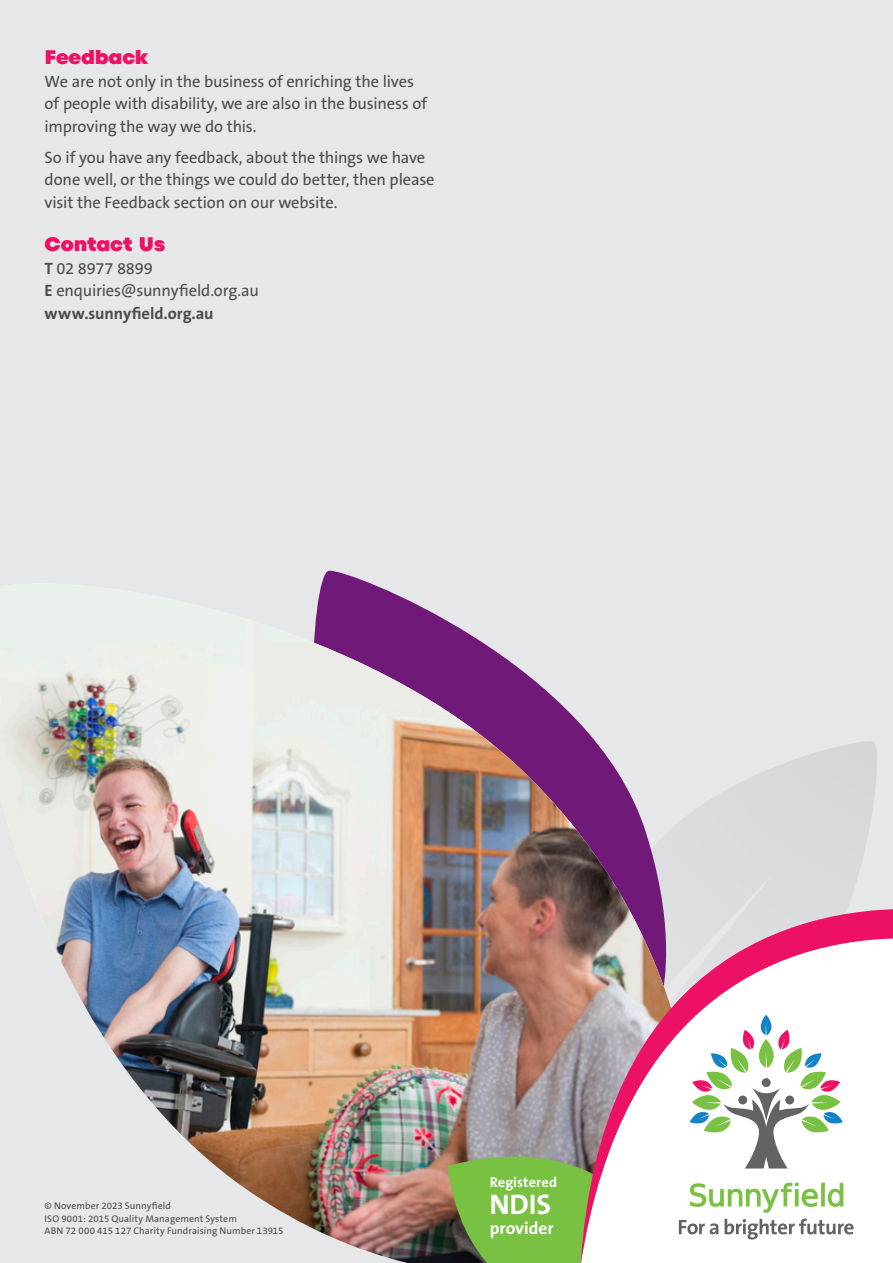
<style>
.page{position:relative;width:893px;height:1263px;background:#e6e7e9}
.page>*{position:absolute;margin:0;border:0;box-sizing:border-box;transform-origin:0 0}
.Body_Copy{font:700 28.5px "The Sans B W7";color:#fff}
.Para_Headings{font:900 19.5px "TT Fors";letter-spacing:-.01em;color:#ec1165}
.Body_Copy-2{font:700 17.25px "The Sans B W7";letter-spacing:-.005em;color:#fff}
.Body_Copy-3{font:16.5px/22.5px "The Sans B W5 Plain";letter-spacing:-.01em;color:#4b4c4d}
.Body_Copy-4{font:700 16.5px "The Sans B W7";color:#4b4c4d}
.Body_Copy-5{font:700 14.25px "The Sans B W7";color:#fff}
.Footnotes{font:9.75px "The Sans B W5 Plain";letter-spacing:.005em;color:#4b4c4d}
.s1{font-family:"The Sans B W7";font-weight:700}
</style>
<div class="page">
<svg style="left:713px;top:741px;width:164px;height:168px;fill:#dadbdd"></svg>
<img style="left:10px;top:584px;width:702px;height:679px">
<svg style="left:447px;top:1124px;width:131px;height:139px;background:#7da955"></svg>
<svg style="left:580px;top:909px;width:313px;height:354px;background:#e6c8d3"></svg>
<svg style="left:679px;top:1183px;width:175px;height:56px;background:#dae5d2"></svg>
<svg style="left:690px;top:1014px;width:153px;height:154px;background:#dadfd6"></svg>
<p class="Para_Headings" style="left:45px;top:45px;width:105px">Feedback</p>
<p class="Body_Copy-3" style="left:45px;top:70px;width:384px">We are not only in the business of enriching the lives of people with disability, we are also in the business of improving the way we do this.</p>
<p class="Body_Copy-3" style="left:45px;top:146px;width:391px">So if you have any feedback, about the things we have done well, or the things we could do better, then please visit the Feedback section on our website.</p>
<p class="Para_Headings" style="left:45px;top:232px;width:122px">Contact Us</p>
<p class="Body_Copy-3" style="left:45px;top:257px;width:110px"><span class="s1">T</span> 02 8977 8899</p>
<p class="Body_Copy-3" style="left:45px;top:280px;width:216px"><span class="s1">E</span> enquiries@sunnyfield.org.au</p>
<p class="Body_Copy-4" style="left:45px;top:303px;width:171px">www.sunnyfield.org.au</p>
<p class="Footnotes" style="left:45px;top:1199px;width:128px">© November 2023 Sunnyfield</p>
<p class="Footnotes" style="left:45px;top:1212px;width:194px">ISO 9001: 2015 Quality Management System</p>
<p class="Footnotes" style="left:45px;top:1225px;width:240px">ABN 72 000 415 127 Charity Fundraising Number 13915</p>
<p class="Body_Copy-5" style="left:490px;top:1172px;width:69px">Registered</p>
<p class="Body_Copy-2" style="left:490px;top:1217px;width:65px">provider</p>
<p class="Body_Copy" style="left:489px;top:1186px;width:63px">NDIS</p>
</div>
